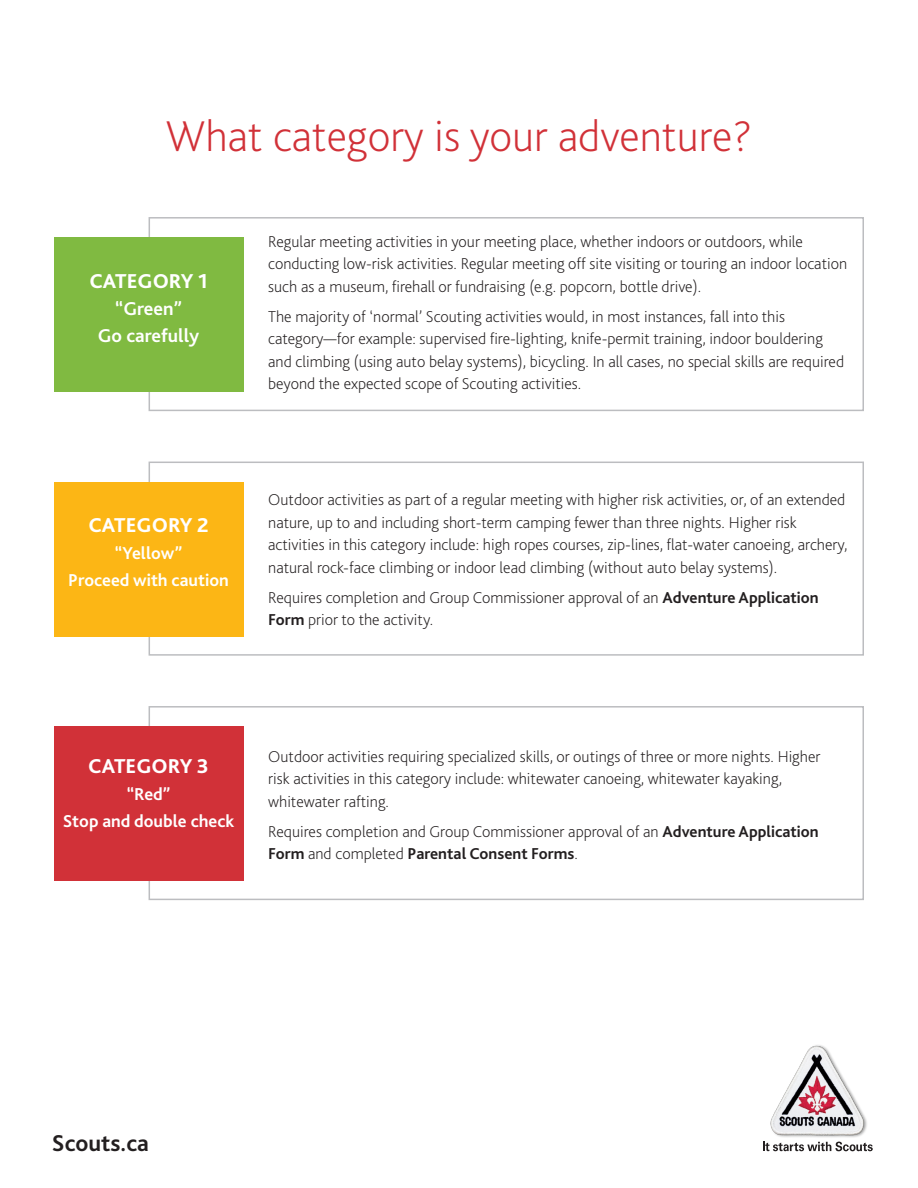
<style>
.page{position:relative;width:918px;height:1188px;background:#fff}
.page>*{position:absolute;margin:0;border:0;box-sizing:border-box;transform-origin:0 0}
.t1{font:200 45px "Bliss 2";color:#d13138}
.t2{font:700 24px "Bliss 2";color:#231f20}
.t3{font:800 21px "Bliss 2";color:#fff}
.t4{font:700 19.5px/27px "Bliss 2";color:#fff;text-align:center}
.t5{font:700 18px/27px "Bliss 2";color:#fff;text-align:center}
.t6{font:200 16.5px/22.5px "Bliss 2";color:#231f20}
.s1{font-weight:700}
</style>
<div class="page">
<div style="left:149px;top:217px;width:715px;height:194px;border:2px solid #bcbdc0"></div>
<div style="left:149px;top:462px;width:715px;height:194px;border:2px solid #bcbdc0"></div>
<div style="left:149px;top:706px;width:715px;height:194px;border:2px solid #bcbdc0"></div>
<div style="left:54px;top:238px;width:189px;height:154px;background:#80ba41"></div>
<div style="left:54px;top:482px;width:189px;height:154px;background:#fcb615"></div>
<div style="left:54px;top:727px;width:189px;height:154px;background:#d13138"></div>
<img style="left:763px;top:1045px;width:104px;height:97px">
<svg style="left:763px;top:1142px;width:110px;height:9px"></svg>
<h1 class="t1" style="left:166px;top:108px;width:588px">What category is your adventure?</h1>
<p class="t3" style="left:89px;top:268px;width:120px">CATEGORY 1</p>
<p class="t4" style="left:98px;top:295px;width:103px">“Green”<br>Go carefully</p>
<p class="t3" style="left:89px;top:512px;width:122px">CATEGORY 2</p>
<p class="t5" style="left:68px;top:539px;width:162px">“Yellow”<br>Proceed with caution</p>
<p class="t6" style="left:268px;top:230px;width:580px">Regular meeting activities in your meeting place, whether indoors or outdoors, while conducting low-risk activities. Regular meeting off site visiting or touring an indoor location such as a museum, firehall or fundraising (e.g. popcorn, bottle drive).</p>
<p class="t6" style="left:268px;top:305px;width:577px">The majority of ‘normal’ Scouting activities would, in most instances, fall into this category—for example: supervised fire-lighting, knife-permit training, indoor bouldering and climbing (using auto belay systems), bicycling. In all cases, no special skills are required beyond the expected scope of Scouting activities.</p>
<p class="t6" style="left:268px;top:488px;width:581px">Outdoor activities as part of a regular meeting with higher risk activities, or, of an extended nature, up to and including short-term camping fewer than three nights. Higher risk activities in this category include: high ropes courses, zip-lines, flat-water canoeing, archery, natural rock-face climbing or indoor lead climbing (without auto belay systems).</p>
<p class="t6" style="left:268px;top:585px;width:552px">Requires completion and Group Commissioner approval of an <span class="s1">Adventure Application<br>Form</span> prior to the activity.</p>
<p class="t3" style="left:88px;top:753px;width:122px">CATEGORY 3</p>
<p class="t5" style="left:63px;top:780px;width:173px">“Red”<br>Stop and double check</p>
<p class="t6" style="left:268px;top:744px;width:554px">Outdoor activities requiring specialized skills, or outings of three or more nights. Higher risk activities in this category include: whitewater canoeing, whitewater kayaking, whitewater rafting.</p>
<p class="t6" style="left:268px;top:819px;width:552px">Requires completion and Group Commissioner approval of an <span class="s1">Adventure Application<br>Form</span> and completed <span class="s1">Parental Consent Forms</span>.</p>
<h2 class="t2" style="left:52px;top:1128px;width:99px">Scouts.ca</h2>
</div>
